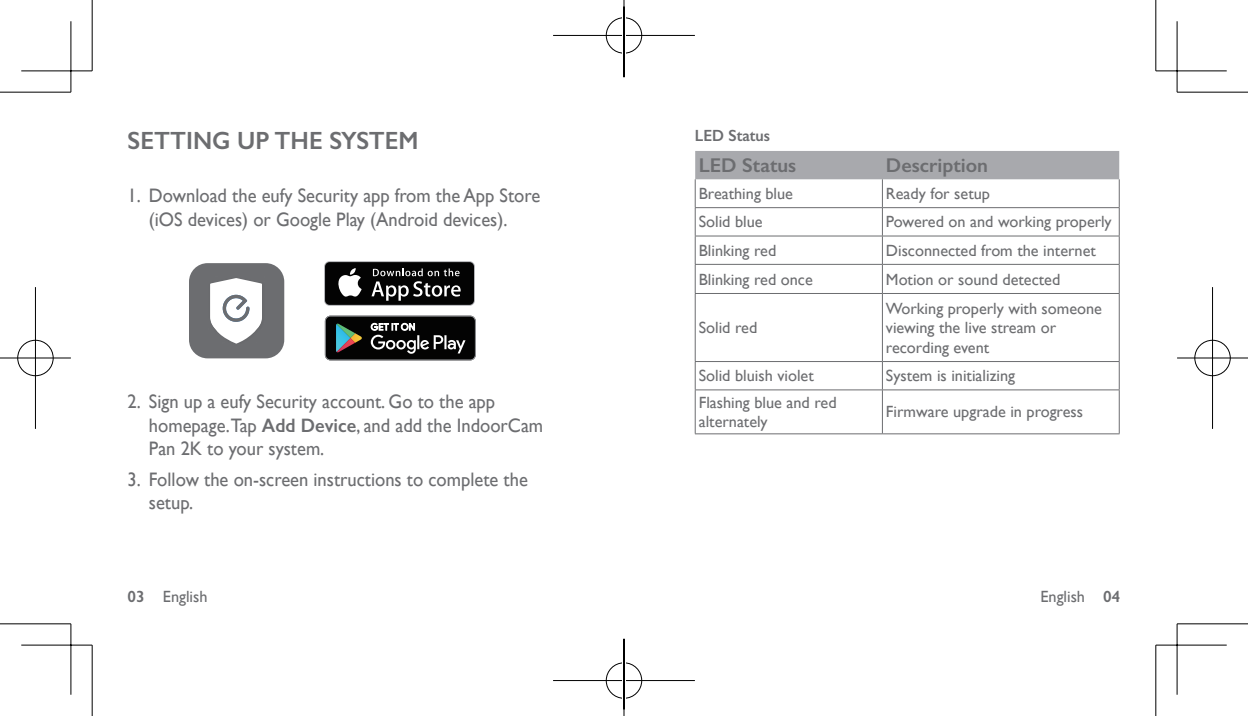
<style>
.page{position:relative;width:1248px;height:716px;background:#fff}
.page>*{position:absolute;margin:0;border:0;box-sizing:border-box;transform-origin:0 0}
.t1{font:600 25px "Gill Sans";color:#6c6d70;scale:.96 1}
.t2{font:600 20px "Gill Sans";color:#6c6d70}
.t3{font:19.5px/23.5px "Gill Sans";color:#6c6d70;scale:.95 1}
.t4{font:16.25px/19.5px "Gill Sans";color:#6c6d70}
.t5{font:600 16.25px "Gill Sans";color:#6c6d70;scale:.95 1}
.s1{font-weight:600}
</style>
<div class="page">
<div style="left:324px;top:261px;width:151px;height:45px;background:#bbbcbf;border-radius:6px"></div>
<div style="left:325px;top:262px;width:149px;height:43px;background:#030303;border-radius:5px"></div>
<svg style="left:338px;top:268px;width:23px;height:29px"></svg>
<svg style="left:371px;top:268px;width:89px;height:33px"></svg>
<svg style="left:325px;top:316px;width:151px;height:44px;background:#2b2e2e"></svg>
<svg style="left:189px;top:263px;width:95px;height:95px"></svg>
<svg style="left:694px;top:151px;width:425px;height:142px"></svg>
<hr style="left:694px;top:293px;width:188px;height:1px;background:#6c6d70">
<hr style="left:694px;top:294px;width:1px;height:67px;background:#6c6d70">
<hr style="left:882px;top:293px;width:237px;height:1px;background:#6c6d70">
<hr style="left:881px;top:294px;width:1px;height:67px;background:#6c6d70">
<hr style="left:1118px;top:294px;width:1px;height:67px;background:#6c6d70">
<hr style="left:694px;top:361px;width:188px;height:1px;background:#6c6d70">
<svg style="left:694px;top:362px;width:1px;height:27px"></svg>
<hr style="left:882px;top:361px;width:237px;height:1px;background:#6c6d70">
<svg style="left:881px;top:362px;width:1px;height:27px"></svg>
<svg style="left:1118px;top:362px;width:1px;height:27px"></svg>
<hr style="left:694px;top:389px;width:188px;height:1px;background:#6c6d70">
<hr style="left:694px;top:390px;width:1px;height:43px;background:#6c6d70">
<hr style="left:882px;top:389px;width:237px;height:1px;background:#6c6d70">
<hr style="left:881px;top:390px;width:1px;height:43px;background:#6c6d70">
<hr style="left:1118px;top:390px;width:1px;height:43px;background:#6c6d70">
<hr style="left:694px;top:433px;width:188px;height:1px;background:#6c6d70">
<hr style="left:882px;top:433px;width:237px;height:1px;background:#6c6d70">
<svg style="left:0;top:91px;width:69px;height:1px"></svg>
<svg style="left:1178px;top:91px;width:69px;height:1px"></svg>
<svg style="left:91px;top:0;width:1px;height:69px"></svg>
<svg style="left:91px;top:647px;width:1px;height:69px"></svg>
<svg style="left:1156px;top:0;width:1px;height:69px"></svg>
<svg style="left:1156px;top:647px;width:1px;height:69px"></svg>
<svg style="left:21px;top:69px;width:71px;height:3px"></svg>
<svg style="left:1155px;top:69px;width:71px;height:3px"></svg>
<svg style="left:21px;top:645px;width:71px;height:2px"></svg>
<svg style="left:1156px;top:645px;width:70px;height:2px"></svg>
<svg style="left:69px;top:21px;width:4px;height:71px"></svg>
<svg style="left:69px;top:624px;width:4px;height:70px"></svg>
<hr style="left:1175px;top:21px;width:3px;height:71px;background:#fff">
<hr style="left:1175px;top:624px;width:3px;height:70px;background:#fff">
<hr style="left:0;top:92px;width:71px;height:1px;background:#000">
<hr style="left:1176px;top:92px;width:71px;height:1px;background:#000">
<hr style="left:0;top:623px;width:71px;height:1px;background:#000">
<hr style="left:1176px;top:623px;width:71px;height:1px;background:#000">
<hr style="left:92px;top:0;width:1px;height:71px;background:#000">
<hr style="left:92px;top:645px;width:1px;height:71px;background:#000">
<hr style="left:1155px;top:0;width:1px;height:71px;background:#000">
<hr style="left:1155px;top:645px;width:1px;height:71px;background:#000">
<hr style="left:21px;top:70px;width:71px;height:1px;background:#000">
<hr style="left:1155px;top:70px;width:71px;height:1px;background:#000">
<hr style="left:21px;top:644px;width:71px;height:1px;background:#000">
<hr style="left:1155px;top:644px;width:71px;height:1px;background:#000">
<hr style="left:70px;top:21px;width:1px;height:71px;background:#000">
<hr style="left:70px;top:624px;width:1px;height:70px;background:#000">
<hr style="left:1176px;top:21px;width:1px;height:71px;background:#000">
<hr style="left:1176px;top:624px;width:1px;height:70px;background:#000">
<div style="left:604px;top:16px;width:39px;height:39px;border:4px solid #fff;border-radius:50%"></div>
<hr style="left:553px;top:34px;width:141px;height:3px;background:#fff">
<div style="left:606px;top:17px;width:36px;height:37px;border:1px solid #000;border-radius:50%"></div>
<hr style="left:553px;top:35px;width:141px;height:1px;background:#000">
<hr style="left:623px;top:0;width:1px;height:71px;background:#000">
<div style="left:604px;top:661px;width:39px;height:39px;border:4px solid #fff;border-radius:50%"></div>
<hr style="left:553px;top:679px;width:141px;height:3px;background:#fff">
<div style="left:606px;top:662px;width:36px;height:36px;border:1px solid #000;border-radius:50%"></div>
<hr style="left:553px;top:680px;width:141px;height:1px;background:#000">
<hr style="left:623px;top:645px;width:1px;height:71px;background:#000">
<div style="left:16px;top:338px;width:39px;height:39px;border:4px solid #fff;border-radius:50%"></div>
<svg style="left:0;top:356px;width:71px;height:4px"></svg>
<hr style="left:34px;top:287px;width:3px;height:142px;background:#fff">
<div style="left:17px;top:340px;width:37px;height:36px;border:1px solid #000;border-radius:50%"></div>
<hr style="left:0;top:357px;width:71px;height:1px;background:#000">
<hr style="left:35px;top:287px;width:1px;height:142px;background:#000">
<div style="left:1192px;top:338px;width:39px;height:39px;border:4px solid #fff;border-radius:50%"></div>
<svg style="left:1177px;top:356px;width:70px;height:4px"></svg>
<svg style="left:1210px;top:287px;width:4px;height:142px"></svg>
<div style="left:1194px;top:340px;width:36px;height:36px;border:1px solid #000;border-radius:50%"></div>
<hr style="left:1176px;top:357px;width:71px;height:1px;background:#000">
<hr style="left:1211px;top:287px;width:1px;height:142px;background:#000">
<hr style="left:622px;top:6px;width:3px;height:71px;background:#fff">
<hr style="left:622px;top:639px;width:3px;height:70px;background:#fff">
<hr style="left:623px;top:6px;width:1px;height:71px;background:#000">
<hr style="left:623px;top:639px;width:1px;height:70px;background:#000">
<h1 class="t1" style="left:128px;top:125px;width:304px">SETTING UP THE SYSTEM</h1>
<p class="t3" style="left:128px;top:184px;width:436px;text-align:center">1. Download the eufy Security app from the App Store (iOS devices) or Google Play (Android devices).</p>
<p class="t3" style="left:149px;top:390px;width:416px;text-indent:-21px">2. Sign up a eufy Security account. Go to the app homepage.Tap <span class="s1">Add Device</span>, and add the IndoorCam<br>Pan 2K to your system.</p>
<p class="t3" style="left:149px;top:467px;width:400px;text-indent:-21px">3. Follow the on-screen instructions to complete the setup.</p>
<p class="t5" style="left:694px;top:126px;width:81px">LED Status</p>
<p class="t2" style="left:698px;top:153px;width:99px">LED Status</p>
<p class="t2" style="left:885px;top:153px;width:103px">Description</p>
<p class="t4" style="left:698px;top:184px;width:96px">Breathing blue</p>
<p class="t4" style="left:885px;top:184px;width:105px">Ready for setup</p>
<p class="t4" style="left:698px;top:212px;width:65px">Solid blue</p>
<p class="t4" style="left:885px;top:212px;width:227px">Powered on and working properly</p>
<p class="t4" style="left:698px;top:240px;width:79px">Blinking red</p>
<p class="t4" style="left:885px;top:240px;width:211px">Disconnected from the internet</p>
<p class="t4" style="left:698px;top:269px;width:116px">Blinking red once</p>
<p class="t4" style="left:885px;top:269px;width:176px">Motion or sound detected</p>
<p class="t4" style="left:698px;top:318px;width:60px">Solid red</p>
<p class="t4" style="left:885px;top:298px;width:218px">Working properly with someone viewing the live stream or recording event</p>
<p class="t4" style="left:698px;top:366px;width:117px">Solid bluish violet</p>
<p class="t4" style="left:885px;top:366px;width:131px">System is initializing</p>
<p class="t4" style="left:698px;top:392px;width:139px">Flashing blue and red alternately</p>
<p class="t4" style="left:885px;top:402px;width:198px">Firmware upgrade in progress</p>
<p class="t4" style="left:128px;top:586px;width:81px"><span class="s1">03</span> English</p>
<p class="t4" style="left:1040px;top:586px;width:81px">English <span class="s1">04</span></p>
</div>
